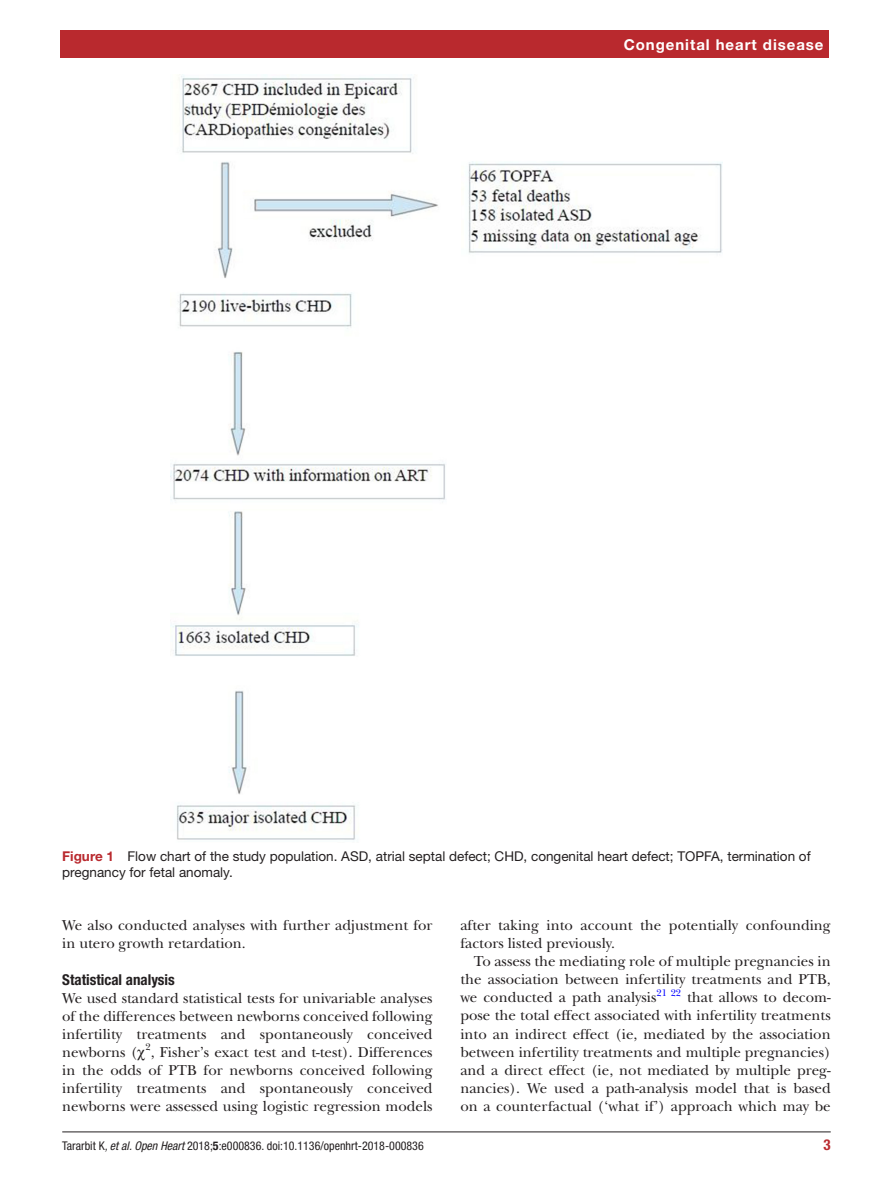
<style>
.page{position:relative;width:893px;height:1191px;background:#fff}
.page>*{position:absolute;margin:0;border:0;box-sizing:border-box;transform-origin:0 0}
.t1{font:15px/18px "New Baskerville";color:#231f20;text-align:justify}
.t2{font:700 15px "Helvetica Neue LT Std";letter-spacing:.065em;color:#fff}
.t3{font:700 condensed 15px "Helvetica Neue LT Std";color:#231f20}
.t4{font:700 condensed 15px "Helvetica Neue LT Std";color:#b9292e}
.t5{font:13.5px/16.2px "Helvetica Neue LT Std";color:#231f20}
.t6{font:condensed 12px "Helvetica Neue LT Std";color:#231f20}
.t7{font:9.9px "New Baskerville";color:#00f}
.t8{font:9.9px "New Baskerville";color:#231f20}
.s1{font-weight:700;color:#b9292e}
.s2{font-style:italic}
.s3{font-weight:700}
</style>
<div class="page">
<hr style="left:62px;top:1131px;width:769px;height:1px;background:#231f20">
<div style="left:61px;top:31px;width:768px;height:27px;background:#b9292e"></div>
<img style="left:170px;top:75px;width:553px;height:765px">
<p class="t2" style="left:624px;top:35px;width:201px">Congenital heart disease</p>
<p class="t5" style="left:62px;top:847px;width:750px"><span class="s1">Figure 1</span> Flow chart of the study population. ASD, atrial septal defect; CHD, congenital heart defect; TOPFA, termination of pregnancy for fetal anomaly.</p>
<p class="t1" style="left:62px;top:916px;width:372px">We also conducted analyses with further adjustment for in utero growth retardation.</p>
<p class="t3" style="left:62px;top:970px;width:114px">Statistical analysis</p>
<p class="t1" style="left:62px;top:989px;width:372px">We used standard statistical tests for univariable analyses of the differences between newborns conceived following infertility treatments and spontaneously conceived newborns (</p>
<p class="t8" style="left:146px;top:1041px;width:7px">2</p>
<p class="t1" style="left:62px;top:1043px;width:372px;text-indent:88px">, Fisher’s exact test and t-test). Differences in the odds of PTB for newborns conceived following infertility treatments and spontaneously conceived newborns were assessed using logistic regression models</p>
<p class="t1" style="left:460px;top:916px;width:372px">after taking into account the potentially confounding factors listed previously.</p>
<p class="t1" style="left:460px;top:952px;width:372px;text-indent:14px">To assess the mediating role of multiple pregnancies in the association between infertility treatments and PTB, we conducted a path analysis</p>
<p class="t7" style="left:656px;top:986px;width:26px">21 22</p>
<p class="t1" style="left:460px;top:988px;width:372px;text-indent:227px">that allows to decom&shy;pose the total effect associated with infertility treatments into an indirect effect (ie, mediated by the association between infertility treatments and multiple pregnancies) and a direct effect (ie, not mediated by multiple preg&shy;nancies). We used a path-analysis model that is based on a counterfactual (‘what if’) approach which may be</p>
<p class="t6" style="left:62px;top:1139px;width:363px">Tararbit K<span class="s2">, et al. Open Heart</span> 2018;<span class="s3">5</span>:e000836. doi:10.1136/openhrt-2018-000836</p>
<p class="t4" style="left:823px;top:1135px;width:9px">3</p>
</div>
